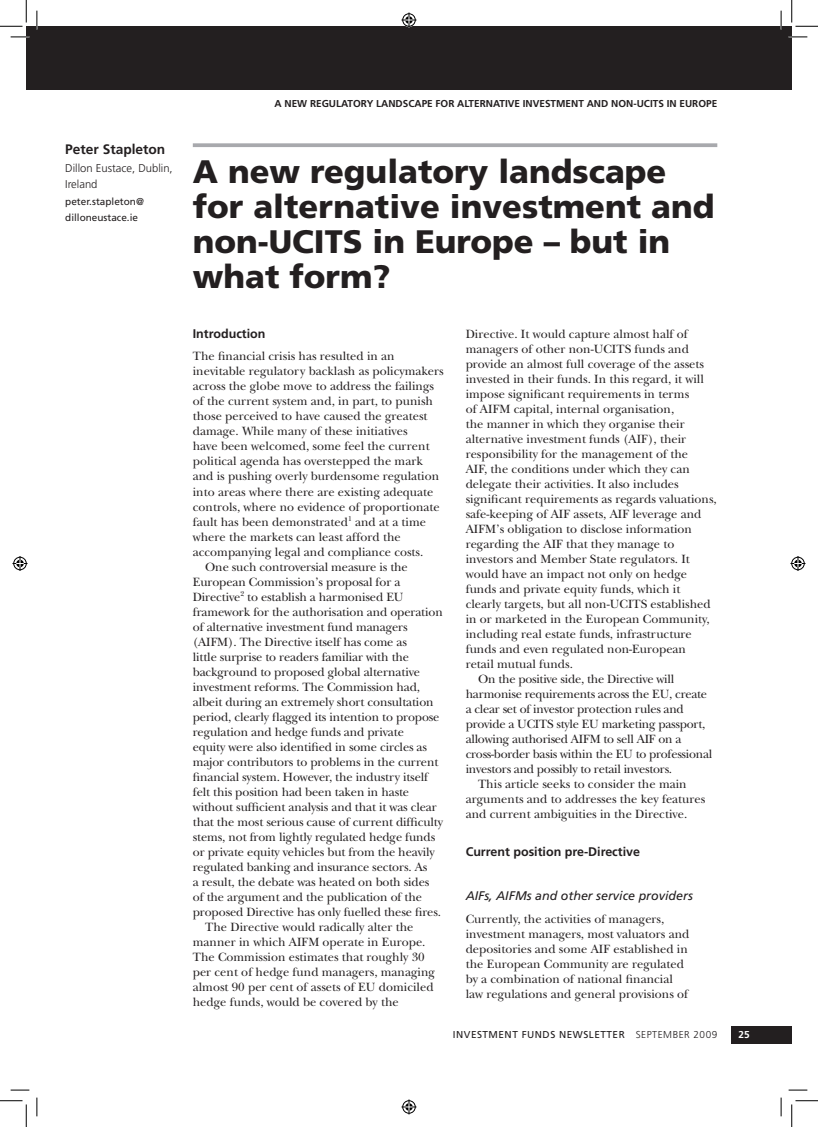
<style>
.page{position:relative;width:818px;height:1127px;background:#fff}
.page>*{position:absolute;margin:0;border:0;box-sizing:border-box;transform-origin:0 0}
.t1{font:900 32.5px/35px "Frutiger";color:#231f20}
.t2{font:700 13.75px "Frutiger";color:#231f20}
.t3{font:12.5px/15px "New Baskerville";color:#231f20}
.t4{font:12.5px "New Baskerville";letter-spacing:-.02em;color:#231f20}
.t5{font:700 12.5px "Frutiger";color:#231f20}
.t6{font:italic 12.5px "Frutiger";color:#231f20}
.t7{font:300 11.25px/16.2px "Frutiger";color:#231f20}
.t8{font:700 10px "Frutiger";color:#231f20}
.t9{font:10px/16.2px "Frutiger";color:#231f20}
.t10{font:10px "Frutiger";letter-spacing:.05em;color:#231f20}
.t11{font:700 10px "Frutiger";color:#fff}
.s1{font-weight:300}
</style>
<div class="page">
<div style="left:731px;top:1026px;width:61px;height:17px;background:#231f20"></div>
<div style="left:26px;top:26px;width:766px;height:63px;background:#231f20"></div>
<svg style="left:193px;top:143px;width:524px;height:4px;background:#afb0b3"></svg>
<svg style="left:11px;top:36px;width:18px;height:2px"></svg>
<svg style="left:788px;top:36px;width:19px;height:2px"></svg>
<svg style="left:11px;top:1089px;width:18px;height:1px"></svg>
<svg style="left:788px;top:1089px;width:19px;height:1px"></svg>
<svg style="left:36px;top:11px;width:2px;height:18px"></svg>
<svg style="left:36px;top:1097px;width:2px;height:18px"></svg>
<svg style="left:780px;top:11px;width:2px;height:18px"></svg>
<svg style="left:780px;top:1097px;width:2px;height:18px"></svg>
<svg style="left:0;top:0;width:27px;height:27px"></svg>
<svg style="left:0;top:1100px;width:27px;height:26px"></svg>
<svg style="left:791px;top:0;width:27px;height:27px"></svg>
<svg style="left:791px;top:1100px;width:27px;height:26px"></svg>
<svg style="left:401px;top:13px;width:15px;height:15px"></svg>
<svg style="left:401px;top:1099px;width:15px;height:15px"></svg>
<svg style="left:13px;top:556px;width:15px;height:15px"></svg>
<svg style="left:790px;top:556px;width:15px;height:15px"></svg>
<p class="t2" style="left:65px;top:141px;width:102px">PETER STAPLETON</p>
<p class="t7" style="left:65px;top:160px;width:109px">Dillon Eustace, Dublin,<br>Ireland</p>
<p class="t9" style="left:65px;top:193px;width:80px">peter.stapleton@ dilloneustace.ie</p>
<p class="t8" style="left:274px;top:98px;width:19px">A NEW</p>
<p class="t8" style="left:310px;top:98px;width:14px">REGULATORY</p>
<p class="t8" style="left:376px;top:98px;width:27px">LANDSCAPE</p>
<p class="t8" style="left:436px;top:98px;width:7px">FOR</p>
<p class="t8" style="left:457px;top:98px;width:14px">ALTER</p>
<p class="t8" style="left:486px;top:98px;width:61px">NATIVE INVESTME</p>
<p class="t8" style="left:571px;top:98px;width:122px">NT AND NON-UCITS IN EUROPE</p>
<h1 class="t1" style="left:193px;top:153px;width:523px">A new regulatory landscape for alternative investment and non-UCITS in Europe – but in what form?</h1>
<p class="t5" style="left:193px;top:326px;width:74px">INTRODUCTION</p>
<p class="t3" style="left:193px;top:348px;width:203px">The financial crisis has resulted in an</p>
<p class="t3" style="left:193px;top:363px;width:252px">inevitable regulatory backlash as policymakers</p>
<p class="t3" style="left:193px;top:378px;width:243px">across the globe move to address the failings</p>
<p class="t3" style="left:193px;top:393px;width:242px">of the current system and, in part, to punish</p>
<p class="t3" style="left:193px;top:408px;width:236px">those perceived to have caused the greatest</p>
<p class="t3" style="left:193px;top:423px;width:216px">damage. While many of these initiatives</p>
<p class="t3" style="left:193px;top:438px;width:238px">have been welcomed, some feel the current</p>
<p class="t3" style="left:193px;top:453px;width:231px">political agenda has overstepped the mark</p>
<p class="t3" style="left:193px;top:468px;width:248px">and is pushing overly burdensome regulation</p>
<p class="t3" style="left:193px;top:483px;width:242px">into areas where there are existing adequate</p>
<p class="t3" style="left:193px;top:498px;width:249px">controls, where no evidence of proportionate</p>
<p class="t3" style="left:193px;top:513px;width:235px">fault has been demonstrated<sup>1</sup> and at a time</p>
<p class="t3" style="left:193px;top:528px;width:209px">where the markets can least afford the</p>
<p class="t3" style="left:193px;top:543px;width:232px">accompanying legal and compliance costs.</p>
<p class="t3" style="left:205px;top:558px;width:204px">One such controversial measure is the</p>
<p class="t3" style="left:193px;top:573px;width:209px">European Commission’s proposal for a</p>
<p class="t3" style="left:193px;top:588px;width:212px">Directive<sup>2</sup> to establish a harmonised EU</p>
<p class="t3" style="left:193px;top:603px;width:251px">framework for the authorisation and operation</p>
<p class="t3" style="left:193px;top:618px;width:216px">of alternative investment fund managers</p>
<p class="t3" style="left:193px;top:633px;width:216px">(AIFM). The Directive itself has come as</p>
<p class="t3" style="left:193px;top:648px;width:218px">little surprise to readers familiar with the</p>
<p class="t3" style="left:193px;top:663px;width:229px">background to proposed global alternative</p>
<p class="t3" style="left:193px;top:678px;width:229px">investment reforms. The Commission had,</p>
<p class="t3" style="left:193px;top:693px;width:242px">albeit during an extremely short consultation</p>
<p class="t3" style="left:193px;top:708px;width:248px">period, clearly flagged its intention to propose</p>
<p class="t3" style="left:193px;top:723px;width:213px">regulation and hedge funds and private</p>
<p class="t3" style="left:193px;top:738px;width:236px">equity were also identified in some circles as</p>
<p class="t3" style="left:193px;top:753px;width:247px">major contributors to problems in the current</p>
<p class="t3" style="left:193px;top:768px;width:237px">financial system. However, the industry itself</p>
<p class="t3" style="left:193px;top:783px;width:218px">felt this position had been taken in haste</p>
<p class="t3" style="left:193px;top:798px;width:245px">without sufficient analysis and that it was clear</p>
<p class="t3" style="left:193px;top:813px;width:252px">that the most serious cause of current difficulty</p>
<p class="t3" style="left:193px;top:828px;width:244px">stems, not from lightly regulated hedge funds</p>
<p class="t3" style="left:193px;top:843px;width:243px">or private equity vehicles but from the heavily</p>
<p class="t3" style="left:193px;top:858px;width:236px">regulated banking and insurance sectors. As</p>
<p class="t3" style="left:193px;top:873px;width:238px">a result, the debate was heated on both sides</p>
<p class="t3" style="left:193px;top:888px;width:231px">of the argument and the publication of the</p>
<p class="t3" style="left:193px;top:903px;width:250px">proposed Directive has only fuelled these fires.</p>
<p class="t3" style="left:205px;top:918px;width:210px">The Directive would radically alter the</p>
<p class="t3" style="left:193px;top:933px;width:234px">manner in which AIFM operate in Europe.</p>
<p class="t3" style="left:193px;top:948px;width:233px">The Commission estimates that roughly 30</p>
<p class="t3" style="left:193px;top:963px;width:244px">per cent of hedge fund managers, managing</p>
<p class="t3" style="left:193px;top:978px;width:242px">almost 90 per cent of assets of EU domiciled</p>
<p class="t3" style="left:193px;top:993px;width:207px">hedge funds, would be covered by the</p>
<p class="t3" style="left:466px;top:326px;width:224px">Directive. It would capture almost half of</p>
<p class="t3" style="left:466px;top:341px;width:225px">managers of other non-UCITS funds and</p>
<p class="t3" style="left:466px;top:356px;width:240px">provide an almost full coverage of the assets</p>
<p class="t3" style="left:466px;top:371px;width:240px">invested in their funds. In this regard, it will</p>
<p class="t3" style="left:466px;top:386px;width:225px">impose significant requirements in terms</p>
<p class="t3" style="left:466px;top:401px;width:210px">of AIFM capital, internal organisation,</p>
<p class="t3" style="left:466px;top:416px;width:221px">the manner in which they organise their</p>
<p class="t3" style="left:466px;top:431px;width:222px">alternative investment funds (AIF), their</p>
<p class="t3" style="left:466px;top:446px;width:224px">responsibility for the management of the</p>
<p class="t3" style="left:466px;top:461px;width:226px">AIF, the conditions under which they can</p>
<p class="t3" style="left:466px;top:476px;width:215px">delegate their activities. It also includes</p>
<p class="t3" style="left:466px;top:491px;width:253px">significant requirements as regards valuations,</p>
<p class="t3" style="left:466px;top:506px;width:237px">safe-keeping of AIF assets, AIF leverage and</p>
<p class="t3" style="left:466px;top:521px;width:228px">AIFM’s obligation to disclose information</p>
<p class="t3" style="left:466px;top:536px;width:210px">regarding the AIF that they manage to</p>
<p class="t3" style="left:466px;top:551px;width:226px">investors and Member State regulators. It</p>
<p class="t3" style="left:466px;top:566px;width:223px">would have an impact not only on hedge</p>
<p class="t3" style="left:466px;top:581px;width:216px">funds and private equity funds, which it</p>
<p class="t3" style="left:466px;top:596px;width:247px">clearly targets, but all non-UCITS established</p>
<p class="t3" style="left:466px;top:611px;width:246px">in or marketed in the European Community,</p>
<p class="t3" style="left:466px;top:626px;width:228px">including real estate funds, infrastructure</p>
<p class="t3" style="left:466px;top:641px;width:222px">funds and even regulated non-European</p>
<p class="t3" style="left:466px;top:656px;width:109px">retail mutual funds.</p>
<p class="t4" style="left:478px;top:671px;width:198px">On the positive side, the Directive will</p>
<p class="t4" style="left:466px;top:686px;width:243px">harmonise requirements across the EU, create</p>
<p class="t4" style="left:466px;top:701px;width:220px">a clear set of investor protection rules and</p>
<p class="t4" style="left:466px;top:716px;width:241px">provide a UCITS style EU marketing passport,</p>
<p class="t4" style="left:466px;top:731px;width:217px">allowing authorised AIFM to sell AIF on a</p>
<p class="t4" style="left:466px;top:746px;width:248px">cross-border basis within the EU to professional</p>
<p class="t4" style="left:466px;top:761px;width:208px">investors and possibly to retail investors.</p>
<p class="t3" style="left:478px;top:776px;width:210px">This article seeks to consider the main</p>
<p class="t3" style="left:466px;top:791px;width:241px">arguments and to addresses the key features</p>
<p class="t3" style="left:466px;top:806px;width:223px">and current ambiguities in the Directive.</p>
<p class="t5" style="left:466px;top:843px;width:176px">CURRENT POSITION PRE-DIRECTIVE</p>
<p class="t6" style="left:466px;top:888px;width:229px">AIFs, AIFMs and other service providers</p>
<p class="t3" style="left:466px;top:911px;width:225px">Currently, the activities of managers, investment managers, most valuators and depositories and some AIF established in the European Community are regulated by a combination of national financial law regulations and general provisions of</p>
<p class="t9" style="left:453px;top:1025px;width:38px">investment</p>
<p class="t10" style="left:522px;top:1028px;width:197px">funds NEWSLETTER <span class="s1">SEPTEMBER 2009</span></p>
<p class="t11" style="left:738px;top:1028px;width:13px">25</p>
</div>
